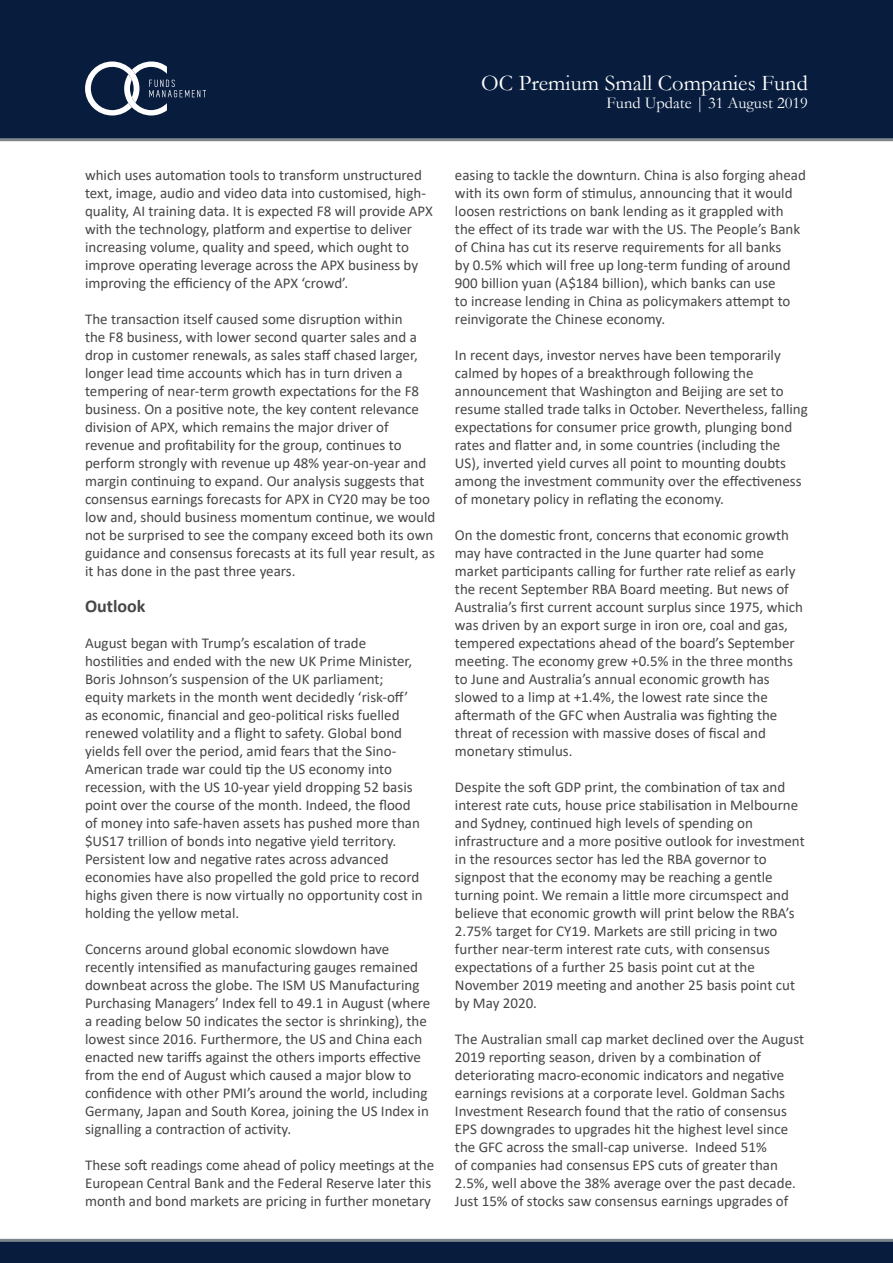
<style>
.page{position:relative;width:893px;height:1263px;background:#fff}
.page>*{position:absolute;margin:0;border:0;box-sizing:border-box;transform-origin:0 0}
.t1{font:22.5px "Garamond";color:#fff}
.t2{font:700 18px "Calibri";color:#454647}
.t3{font:16.5px "Garamond";color:#fff}
.t4{font:15px/18px "Calibri";color:#454647}
</style>
<div class="page">
<div style="left:0;top:1240px;width:893px;height:23px;background:#081d3e"></div>
<hr style="left:0;top:1239px;width:893px;height:3px;background:#7e868d">
<div style="left:0;top:0;width:893px;height:138px;background:#081d3e"></div>
<hr style="left:0;top:138px;width:893px;height:3px;background:#7e868d">
<svg style="left:85px;top:61px;width:121px;height:54px"></svg>
<h1 class="t1" style="left:481px;top:68px;width:328px">OC Premium Small Companies Fund</h1>
<p class="t3" style="left:607px;top:92px;width:203px">Fund Update | 31 August 2019</p>
<p class="t4" style="left:85px;top:166px;width:349px">which uses automation tools to transform unstructured text, image, audio and video data into customised, high&shy;quality, AI training data. It is expected F8 will provide APX with the technology, platform and expertise to deliver increasing volume, quality and speed, which ought to improve operating leverage across the APX business by improving the efficiency of the APX ‘crowd’.</p>
<p class="t4" style="left:85px;top:310px;width:352px">The transaction itself caused some disruption within<br>the F8 business, with lower second quarter sales and a drop in customer renewals, as sales staff chased larger, longer lead time accounts which has in turn driven a tempering of near-term growth expectations for the F8 business. On a positive note, the key content relevance division of APX, which remains the major driver of revenue and profitability for the group, continues to perform strongly with revenue up 48% year-on-year and margin continuing to expand. Our analysis suggests that consensus earnings forecasts for APX in CY20 may be too low and, should business momentum continue, we would not be surprised to see the company exceed both its own guidance and consensus forecasts at its full year result, as it has done in the past three years.</p>
<p class="t2" style="left:85px;top:593px;width:62px">Outlook</p>
<p class="t4" style="left:85px;top:634px;width:339px">August began with Trump’s escalation of trade hostilities and ended with the new UK Prime Minister, Boris Johnson’s suspension of the UK parliament; equity markets in the month went decidedly ‘risk-off’ as economic, financial and geo-political risks fuelled renewed volatility and a flight to safety. Global bond yields fell over the period, amid fears that the Sino-American trade war could tip the US economy into recession, with the US 10-year yield dropping 52 basis point over the course of the month. Indeed, the flood of money into safe-haven assets has pushed more than $US17 trillion of bonds into negative yield territory.<br>Persistent low and negative rates across advanced economies have also propelled the gold price to record highs given there is now virtually no opportunity cost in holding the yellow metal.</p>
<p class="t4" style="left:85px;top:940px;width:347px">Concerns around global economic slowdown have recently intensified as manufacturing gauges remained downbeat across the globe. The ISM US Manufacturing Purchasing Managers’ Index fell to 49.1 in August (where a reading below 50 indicates the sector is shrinking), the lowest since 2016. Furthermore, the US and China each enacted new tariffs against the others imports effective from the end of August which caused a major blow to confidence with other PMI’s around the world, including Germany, Japan and South Korea, joining the US Index in signalling a contraction of activity.</p>
<p class="t4" style="left:85px;top:1156px;width:351px">These soft readings come ahead of policy meetings at the<br>European Central Bank and the Federal Reserve later this month and bond markets are pricing in further monetary</p>
<p class="t4" style="left:455px;top:166px;width:352px">easing to tackle the downturn. China is also forging ahead with its own form of stimulus, announcing that it would loosen restrictions on bank lending as it grappled with the effect of its trade war with the US. The People’s Bank of China has cut its reserve requirements for all banks<br>by 0.5% which will free up long-term funding of around 900 billion yuan (A$184 billion), which banks can use<br>to increase lending in China as policymakers attempt to reinvigorate the Chinese economy.</p>
<p class="t4" style="left:455px;top:346px;width:354px">In recent days, investor nerves have been temporarily calmed by hopes of a breakthrough following the announcement that Washington and Beijing are set to resume stalled trade talks in October. Nevertheless, falling expectations for consumer price growth, plunging bond rates and flatter and, in some countries (including the US), inverted yield curves all point to mounting doubts among the investment community over the effectiveness of monetary policy in reflating the economy.</p>
<p class="t4" style="left:455px;top:526px;width:349px">On the domestic front, concerns that economic growth may have contracted in the June quarter had some market participants calling for further rate relief as early the recent September RBA Board meeting. But news of Australia’s first current account surplus since 1975, which was driven by an export surge in iron ore, coal and gas, tempered expectations ahead of the board’s September meeting. The economy grew +0.5% in the three months to June and Australia’s annual economic growth has slowed to a limp at +1.4%, the lowest rate since the aftermath of the GFC when Australia was fighting the threat of recession with massive doses of fiscal and monetary stimulus.</p>
<p class="t4" style="left:455px;top:778px;width:351px">Despite the soft GDP print, the combination of tax and interest rate cuts, house price stabilisation in Melbourne and Sydney, continued high levels of spending on infrastructure and a more positive outlook for investment in the resources sector has led the RBA governor to signpost that the economy may be reaching a gentle turning point. We remain a little more circumspect and believe that economic growth will print below the RBA’s 2.75% target for CY19. Markets are still pricing in two further near-term interest rate cuts, with consensus expectations of a further 25 basis point cut at the November 2019 meeting and another 25 basis point cut by May 2020.</p>
<p class="t4" style="left:455px;top:1030px;width:351px">The Australian small cap market declined over the August 2019 reporting season, driven by a combination of deteriorating macro-economic indicators and negative earnings revisions at a corporate level. Goldman Sachs Investment Research found that the ratio of consensus EPS downgrades to upgrades hit the highest level since the GFC across the small-cap universe. Indeed 51%<br>of companies had consensus EPS cuts of greater than 2.5%, well above the 38% average over the past decade.<br>Just 15% of stocks saw consensus earnings upgrades of</p>
</div>
